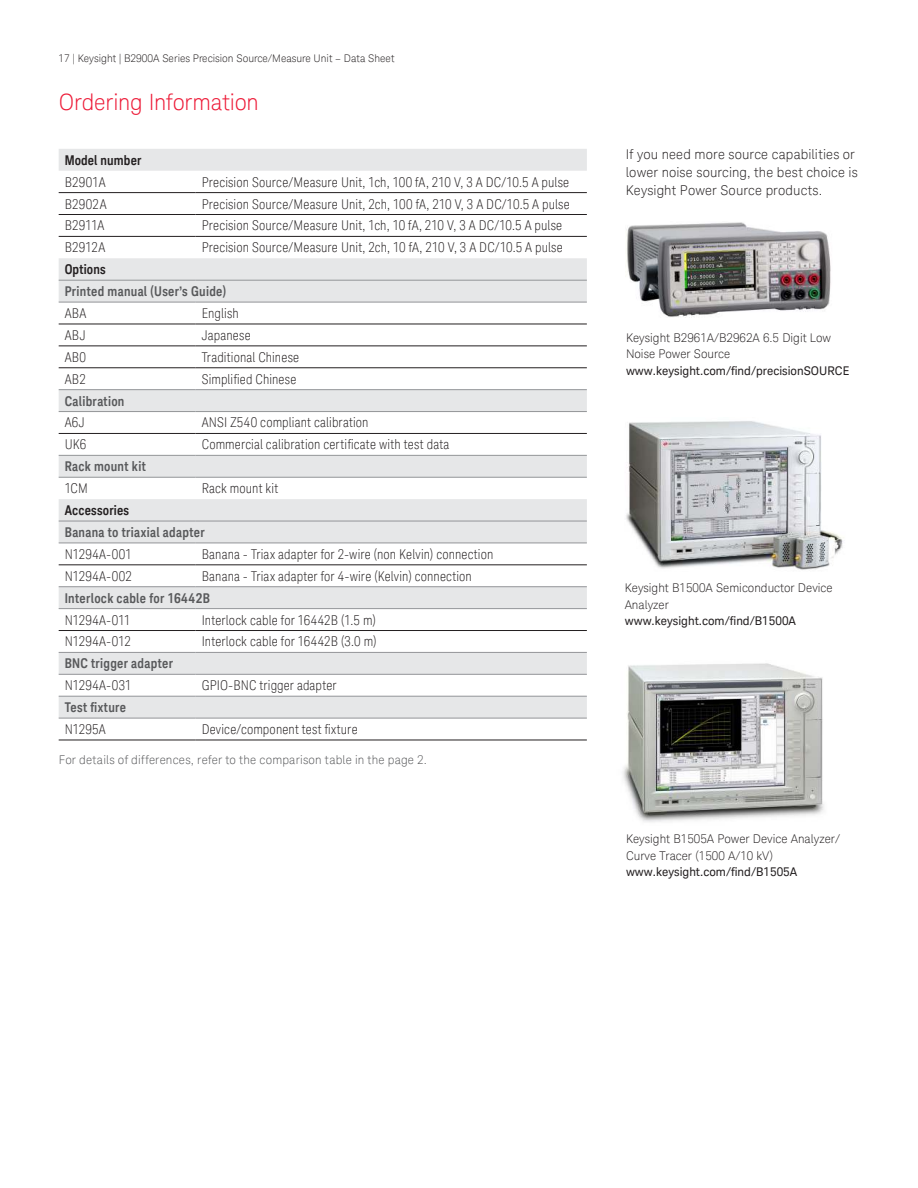
<style>
.page{position:relative;width:918px;height:1188px;background:#fff}
.page>*{position:absolute;margin:0;border:0;box-sizing:border-box;transform-origin:0 0}
.t1{font:300 22.5px "Keysight Sans";letter-spacing:-.005em;color:#ed1a37}
.t2{font:300 condensed 13.5px "Keysight Sans";letter-spacing:.01em;color:#231f20}
.t3{font:700 13.5px "Keysight Sans Condensed";letter-spacing:.02em;color:#58595b}
.t4{font:300 13.5px/18px "Keysight Sans";letter-spacing:.01em;color:#231f20}
.t5{font:700 13.5px "Keysight Sans Condensed";letter-spacing:.015em;color:#231f20}
.t6{font:300 12px/16.5px "Keysight Sans";color:#231f20}
.t7{font:12px "Keysight Sans";color:#231f20}
.t8{font:300 12px "Keysight Sans";letter-spacing:.02em;color:#58595b}
.t9{font:300 10.5px "Keysight Sans";color:#231f20}
</style>
<div class="page">
<img style="left:626px;top:421px;width:217px;height:149px">
<img style="left:623px;top:663px;width:201px;height:159px">
<img style="left:626px;top:222px;width:205px;height:95px">
<svg style="left:59px;top:149px;width:528px;height:569px"></svg>
<hr style="left:59px;top:192px;width:137px;height:1px;background:#231f20">
<hr style="left:196px;top:192px;width:391px;height:1px;background:#231f20">
<hr style="left:59px;top:214px;width:137px;height:1px;background:#231f20">
<hr style="left:196px;top:214px;width:391px;height:1px;background:#231f20">
<hr style="left:59px;top:236px;width:137px;height:1px;background:#231f20">
<hr style="left:196px;top:236px;width:391px;height:1px;background:#231f20">
<hr style="left:59px;top:324px;width:137px;height:1px;background:#231f20">
<hr style="left:196px;top:324px;width:391px;height:1px;background:#231f20">
<hr style="left:59px;top:346px;width:137px;height:1px;background:#231f20">
<hr style="left:196px;top:346px;width:391px;height:1px;background:#231f20">
<hr style="left:59px;top:367px;width:137px;height:1px;background:#231f20">
<hr style="left:196px;top:367px;width:391px;height:1px;background:#231f20">
<hr style="left:59px;top:433px;width:137px;height:1px;background:#231f20">
<hr style="left:196px;top:433px;width:391px;height:1px;background:#231f20">
<hr style="left:59px;top:564px;width:137px;height:1px;background:#231f20">
<hr style="left:196px;top:564px;width:391px;height:1px;background:#231f20">
<hr style="left:59px;top:630px;width:137px;height:1px;background:#231f20">
<hr style="left:196px;top:630px;width:391px;height:1px;background:#231f20">
<hr style="left:59px;top:740px;width:137px;height:1px;background:#231f20">
<hr style="left:196px;top:740px;width:391px;height:1px;background:#231f20">
<hr style="left:59px;top:280px;width:137px;height:1px;background:#939598">
<hr style="left:196px;top:280px;width:391px;height:1px;background:#939598">
<hr style="left:59px;top:302px;width:137px;height:1px;background:#939598">
<hr style="left:196px;top:302px;width:391px;height:1px;background:#939598">
<hr style="left:59px;top:389px;width:137px;height:1px;background:#939598">
<hr style="left:196px;top:389px;width:391px;height:1px;background:#939598">
<hr style="left:59px;top:411px;width:137px;height:1px;background:#939598">
<hr style="left:196px;top:411px;width:391px;height:1px;background:#939598">
<hr style="left:59px;top:455px;width:137px;height:1px;background:#939598">
<hr style="left:196px;top:455px;width:391px;height:1px;background:#939598">
<hr style="left:59px;top:477px;width:137px;height:1px;background:#939598">
<hr style="left:196px;top:477px;width:391px;height:1px;background:#939598">
<hr style="left:59px;top:521px;width:137px;height:1px;background:#939598">
<hr style="left:196px;top:521px;width:391px;height:1px;background:#939598">
<hr style="left:59px;top:543px;width:137px;height:1px;background:#939598">
<hr style="left:196px;top:543px;width:391px;height:1px;background:#939598">
<hr style="left:59px;top:586px;width:137px;height:1px;background:#939598">
<hr style="left:196px;top:586px;width:391px;height:1px;background:#939598">
<hr style="left:59px;top:608px;width:137px;height:1px;background:#939598">
<hr style="left:196px;top:608px;width:391px;height:1px;background:#939598">
<hr style="left:59px;top:652px;width:137px;height:1px;background:#939598">
<hr style="left:196px;top:652px;width:391px;height:1px;background:#939598">
<hr style="left:59px;top:674px;width:137px;height:1px;background:#939598">
<hr style="left:196px;top:674px;width:391px;height:1px;background:#939598">
<hr style="left:59px;top:696px;width:137px;height:1px;background:#939598">
<hr style="left:196px;top:696px;width:391px;height:1px;background:#939598">
<hr style="left:59px;top:718px;width:137px;height:1px;background:#939598">
<hr style="left:196px;top:718px;width:391px;height:1px;background:#939598">
<p class="t9" style="left:59px;top:53px;width:337px">17 | Keysight | B2900A Series Precision Source/Measure Unit – Data Sheet</p>
<h1 class="t1" style="left:59px;top:92px;width:202px">Ordering Information</h1>
<p class="t5" style="left:65px;top:154px;width:78px">Model number</p>
<p class="t2" style="left:65px;top:174px;width:42px">B2901A</p>
<p class="t2" style="left:202px;top:174px;width:369px">Precision Source/Measure Unit, 1ch, 100 fA, 210 V, 3 A DC/10.5 A pulse</p>
<p class="t2" style="left:65px;top:196px;width:43px">B2902A</p>
<p class="t2" style="left:202px;top:196px;width:370px">Precision Source/Measure Unit, 2ch, 100 fA, 210 V, 3 A DC/10.5 A pulse</p>
<p class="t2" style="left:65px;top:218px;width:41px">B2911A</p>
<p class="t2" style="left:202px;top:218px;width:362px">Precision Source/Measure Unit, 1ch, 10 fA, 210 V, 3 A DC/10.5 A pulse</p>
<p class="t2" style="left:65px;top:240px;width:42px">B2912A</p>
<p class="t2" style="left:202px;top:240px;width:363px">Precision Source/Measure Unit, 2ch, 10 fA, 210 V, 3 A DC/10.5 A pulse</p>
<p class="t5" style="left:65px;top:264px;width:43px">Options</p>
<p class="t3" style="left:65px;top:285px;width:163px">Printed manual (User’s Guide)</p>
<p class="t2" style="left:65px;top:307px;width:23px">ABA</p>
<p class="t2" style="left:202px;top:307px;width:39px">English</p>
<p class="t2" style="left:65px;top:329px;width:23px">ABJ</p>
<p class="t2" style="left:202px;top:329px;width:51px">Japanese</p>
<p class="t2" style="left:65px;top:351px;width:23px">AB0</p>
<p class="t2" style="left:202px;top:351px;width:99px">Traditional Chinese</p>
<p class="t2" style="left:65px;top:373px;width:23px">AB2</p>
<p class="t2" style="left:202px;top:371px;width:96px">Simpliied Chinese</p>
<p class="t3" style="left:65px;top:395px;width:61px">Calibration</p>
<p class="t2" style="left:65px;top:417px;width:22px">A6J</p>
<p class="t2" style="left:202px;top:415px;width:168px">ANSI Z540 compliant calibration</p>
<p class="t2" style="left:65px;top:437px;width:23px">UK6</p>
<p class="t2" style="left:202px;top:437px;width:249px">Commercial calibration certiicate with test data</p>
<p class="t3" style="left:65px;top:461px;width:83px">Rack mount kit</p>
<p class="t2" style="left:65px;top:482px;width:25px">1CM</p>
<p class="t2" style="left:202px;top:482px;width:78px">Rack mount kit</p>
<p class="t5" style="left:65px;top:504px;width:66px">Accessories</p>
<p class="t3" style="left:65px;top:526px;width:141px">Banana to triaxial adapter</p>
<p class="t2" style="left:65px;top:546px;width:69px">N1294A-001</p>
<p class="t2" style="left:202px;top:548px;width:293px">Banana - Triax adapter for 2-wire (non Kelvin) connection</p>
<p class="t2" style="left:65px;top:568px;width:69px">N1294A-002</p>
<p class="t2" style="left:202px;top:568px;width:272px">Banana - Triax adapter for 4-wire (Kelvin) connection</p>
<p class="t3" style="left:65px;top:592px;width:147px">Interlock cable for 16442B</p>
<p class="t2" style="left:65px;top:612px;width:68px">N1294A-011</p>
<p class="t2" style="left:202px;top:612px;width:176px">Interlock cable for 16442B (1.5 m)</p>
<p class="t2" style="left:65px;top:634px;width:68px">N1294A-012</p>
<p class="t2" style="left:202px;top:634px;width:176px">Interlock cable for 16442B (3.0 m)</p>
<p class="t3" style="left:65px;top:658px;width:110px">BNC trigger adapter</p>
<p class="t2" style="left:65px;top:677px;width:69px">N1294A-031</p>
<p class="t2" style="left:202px;top:680px;width:136px">GPIO-BNC trigger adapter</p>
<p class="t3" style="left:65px;top:699px;width:63px">Test ixture</p>
<p class="t2" style="left:65px;top:721px;width:43px">N1295A</p>
<p class="t2" style="left:202px;top:721px;width:157px">Device/component test ixture</p>
<p class="t8" style="left:59px;top:755px;width:370px">For details of differences, refer to the comparison table in the page 2.</p>
<p class="t4" style="left:626px;top:146px;width:233px">If you need more source capabilities or lower noise sourcing, the best choice is<br>Keysight Power Source products.</p>
<p class="t6" style="left:626px;top:330px;width:207px">Keysight B2961A/B2962A 6.5 Digit Low<br>Noise Power Source</p>
<p class="t7" style="left:626px;top:366px;width:225px">www.keysight.com/find/precisionSOURCE</p>
<p class="t6" style="left:625px;top:581px;width:209px">Keysight B1500A Semiconductor Device<br>Analyzer</p>
<p class="t7" style="left:625px;top:616px;width:173px">www.keysight.com/find/B1500A</p>
<p class="t6" style="left:626px;top:832px;width:216px">Keysight B1505A Power Device Analyzer/<br>Curve Tracer (1500 A/10 kV)</p>
<p class="t7" style="left:626px;top:867px;width:173px">www.keysight.com/find/B1505A</p>
</div>
